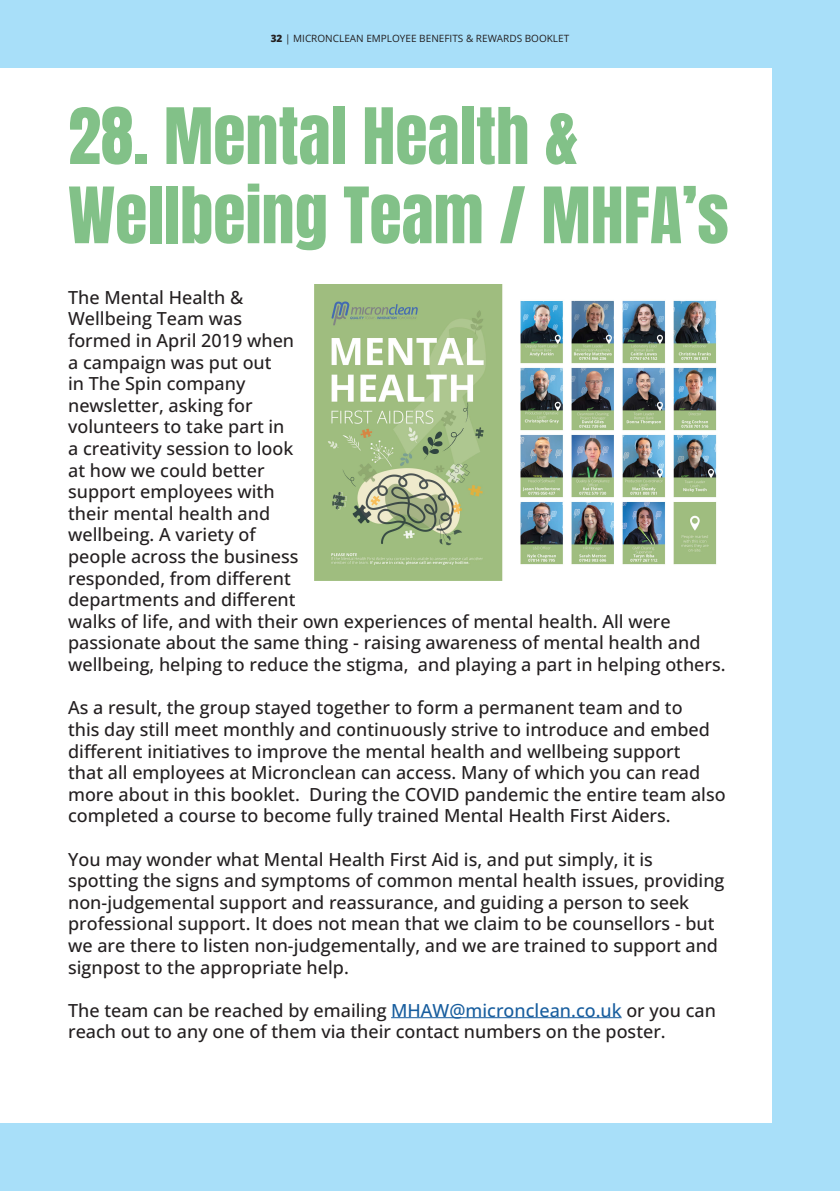
<style>
.page{position:relative;width:840px;height:1191px;background:#fff}
.page>*{position:absolute;margin:0;border:0;box-sizing:border-box;transform-origin:0 0}
.t1{font:66px/79.2px "Anton";color:#82c188}
.t2{font:500 18px/21.6px "Open Sans";color:#231f20}
.t3{font:10px "Open Sans";color:#231f20}
.s1{font-weight:800}
.s2{color:#175d9e}
</style>
<div class="page">
<div style="left:0;top:0;width:839px;height:1191px;background:#a8dff9"></div>
<div style="left:0;top:68px;width:771px;height:1055px;background:#fff"></div>
<hr style="left:391px;top:1017px;width:230px;height:1px;background:#175d9e">
<img style="left:314px;top:285px;width:403px;height:295px">
<p class="t3" style="left:270px;top:31px;width:300px"><span class="s1">32</span> | MICRONCLEAN EMPLOYEE BENEFITS &amp; REWARDS BOOKLET</p>
<p class="t1" style="left:68px;top:102px;width:661px">28. Mental Health &amp;<br>Wellbeing Team / MHFA’s</p>
<p class="t2" style="left:68px;top:286px;width:658px">The Mental Health &amp;<br>Wellbeing Team was<br>formed in April 2019 when<br>a campaign was put out<br>in The Spin company<br>newsletter, asking for<br>volunteers to take part in<br>a creativity session to look<br>at how we could better<br>support employees with<br>their mental health and<br>wellbeing. A variety of<br>people across the business<br>responded, from different<br>departments and different<br>walks of life, and with their own experiences of mental health. All were passionate about the same thing - raising awareness of mental health and wellbeing, helping to reduce the stigma, and playing a part in helping others.</p>
<p class="t2" style="left:68px;top:696px;width:658px">As a result, the group stayed together to form a permanent team and to<br>this day still meet monthly and continuously strive to introduce and embed different initiatives to improve the mental health and wellbeing support<br>that all employees at Micronclean can access. Many of which you can read more about in this booklet. During the COVID pandemic the entire team also completed a course to become fully trained Mental Health First Aiders.</p>
<p class="t2" style="left:68px;top:847px;width:657px">You may wonder what Mental Health First Aid is, and put simply, it is spotting the signs and symptoms of common mental health issues, providing non-judgemental support and reassurance, and guiding a person to seek professional support. It does not mean that we claim to be counsellors - but we are there to listen non-judgementally, and we are trained to support and signpost to the appropriate help.</p>
<p class="t2" style="left:68px;top:999px;width:649px">The team can be reached by emailing <span class="s2">MHAW@micronclean.co.uk</span> or you can reach out to any one of them via their contact numbers on the poster.</p>
</div>
